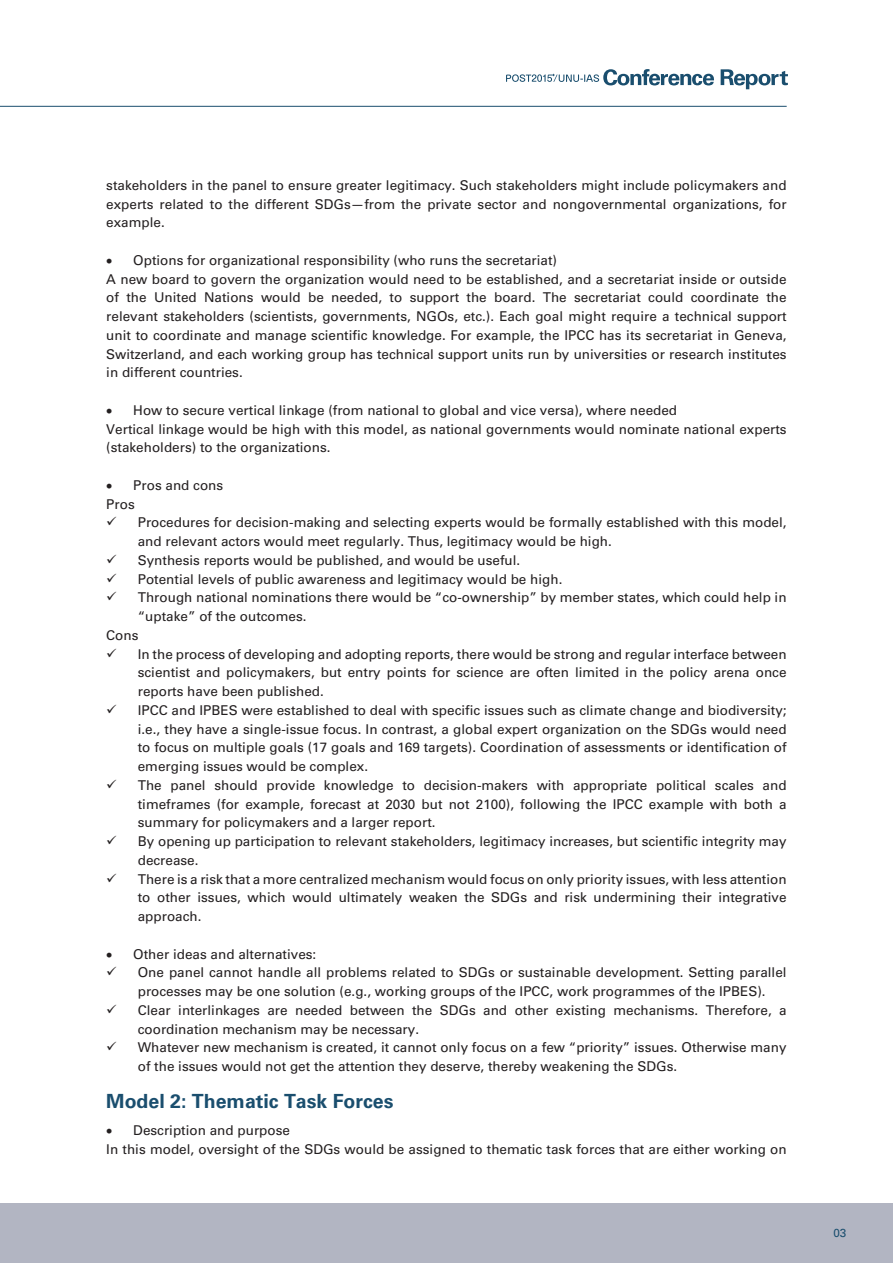
<style>
.page{position:relative;width:893px;height:1263px;background:#fff}
.page>*{position:absolute;margin:0;border:0;box-sizing:border-box;transform-origin:0 0}
.t1{font:700 19.5px "Univers LT Std";color:#1a4e6e}
.t2{font:13.5px/18.8px "Univers LT Std";color:#231f20}
.t3{font:11.7px "Univers LT Std";color:#1a4e6e}
</style>
<div class="page">
<svg style="left:506px;top:69px;width:208px;height:16px"></svg>
<svg style="left:721px;top:69px;width:67px;height:20px"></svg>
<div style="left:0;top:1203px;width:893px;height:60px;background:#b2b5c2"></div>
<hr style="left:0;top:106px;width:787px;height:1px;background:#1a4e6e">
<p class="t2" style="left:106px;top:177px;width:682px;text-align:justify">stakeholders in the panel to ensure greater legitimacy. Such stakeholders might include policymakers and experts related to the different SDGs—from the private sector and nongovernmental organizations, for example.</p>
<p class="t2" style="left:106px;top:252px;width:682px;text-indent:27px">Options for organizational responsibility (who runs the secretariat)<br>A new board to govern the organization would need to be established, and a secretariat inside or outside of the United Nations would be needed, to support the board. The secretariat could coordinate the relevant stakeholders (scientists, governments, NGOs, etc.). Each goal might require a technical support unit to coordinate and manage scientific knowledge. For example, the IPCC has its secretariat in Geneva, Switzerland, and each working group has technical support units run by universities or research institutes in different countries.</p>
<p class="t2" style="left:106px;top:402px;width:682px;text-indent:27px">How to secure vertical linkage (from national to global and vice versa), where needed<br>Vertical linkage would be high with this model, as national governments would nominate national experts (stakeholders) to the organizations.</p>
<p class="t2" style="left:106px;top:477px;width:119px;text-indent:27px">Pros and cons<br>Pros</p>
<p class="t2" style="left:138px;top:514px;width:650px">Procedures for decision-making and selecting experts would be formally established with this model,</p>
<p class="t2" style="left:138px;top:533px;width:476px">and relevant actors would meet regularly. Thus, legitimacy would be high.</p>
<p class="t2" style="left:138px;top:552px;width:384px">Synthesis reports would be published, and would be useful.</p>
<p class="t2" style="left:138px;top:570px;width:426px">Potential levels of public awareness and legitimacy would be high.</p>
<p class="t2" style="left:138px;top:589px;width:650px">Through national nominations there would be “co-ownership” by member states, which could help in</p>
<p class="t2" style="left:138px;top:608px;width:170px">“uptake” of the outcomes.</p>
<p class="t2" style="left:106px;top:627px;width:34px">Cons</p>
<p class="t2" style="left:138px;top:645px;width:650px">In the process of developing and adopting reports, there would be strong and regular interface between</p>
<p class="t2" style="left:138px;top:664px;width:650px">scientist and policymakers, but entry points for science are often limited in the policy arena once</p>
<p class="t2" style="left:138px;top:683px;width:188px">reports have been published.</p>
<p class="t2" style="left:138px;top:702px;width:650px">IPCC and IPBES were established to deal with specific issues such as climate change and biodiversity;</p>
<p class="t2" style="left:138px;top:720px;width:650px">i.e., they have a single-issue focus. In contrast, a global expert organization on the SDGs would need</p>
<p class="t2" style="left:138px;top:739px;width:650px">to focus on multiple goals (17 goals and 169 targets). Coordination of assessments or identification of</p>
<p class="t2" style="left:138px;top:758px;width:232px">emerging issues would be complex.</p>
<p class="t2" style="left:138px;top:777px;width:650px">The panel should provide knowledge to decision-makers with appropriate political scales and</p>
<p class="t2" style="left:138px;top:795px;width:650px">timeframes (for example, forecast at 2030 but not 2100), following the IPCC example with both a</p>
<p class="t2" style="left:138px;top:814px;width:299px">summary for policymakers and a larger report.</p>
<p class="t2" style="left:138px;top:833px;width:650px">By opening up participation to relevant stakeholders, legitimacy increases, but scientific integrity may</p>
<p class="t2" style="left:138px;top:852px;width:62px">decrease.</p>
<p class="t2" style="left:138px;top:870px;width:650px">There is a risk that a more centralized mechanism would focus on only priority issues, with less attention</p>
<p class="t2" style="left:138px;top:889px;width:650px">to other issues, which would ultimately weaken the SDGs and risk undermining their integrative</p>
<p class="t2" style="left:138px;top:908px;width:65px">approach.</p>
<p class="t2" style="left:138px;top:945px;width:650px;text-indent:-4px">Other ideas and alternatives:<br>One panel cannot handle all problems related to SDGs or sustainable development. Setting parallel processes may be one solution (e.g., working groups of the IPCC, work programmes of the IPBES).<br>Clear interlinkages are needed between the SDGs and other existing mechanisms. Therefore, a coordination mechanism may be necessary.<br>Whatever new mechanism is created, it cannot only focus on a few “priority” issues. Otherwise many of the issues would not get the attention they deserve, thereby weakening the SDGs.</p>
<h1 class="t1" style="left:106px;top:1093px;width:289px">Model 2: Thematic Task Forces</h1>
<p class="t2" style="left:106px;top:1122px;width:682px;text-indent:27px">Description and purpose<br>In this model, oversight of the SDGs would be assigned to thematic task forces that are either working on</p>
<p class="t3" style="left:833px;top:1228px;width:15px">03</p>
</div>
